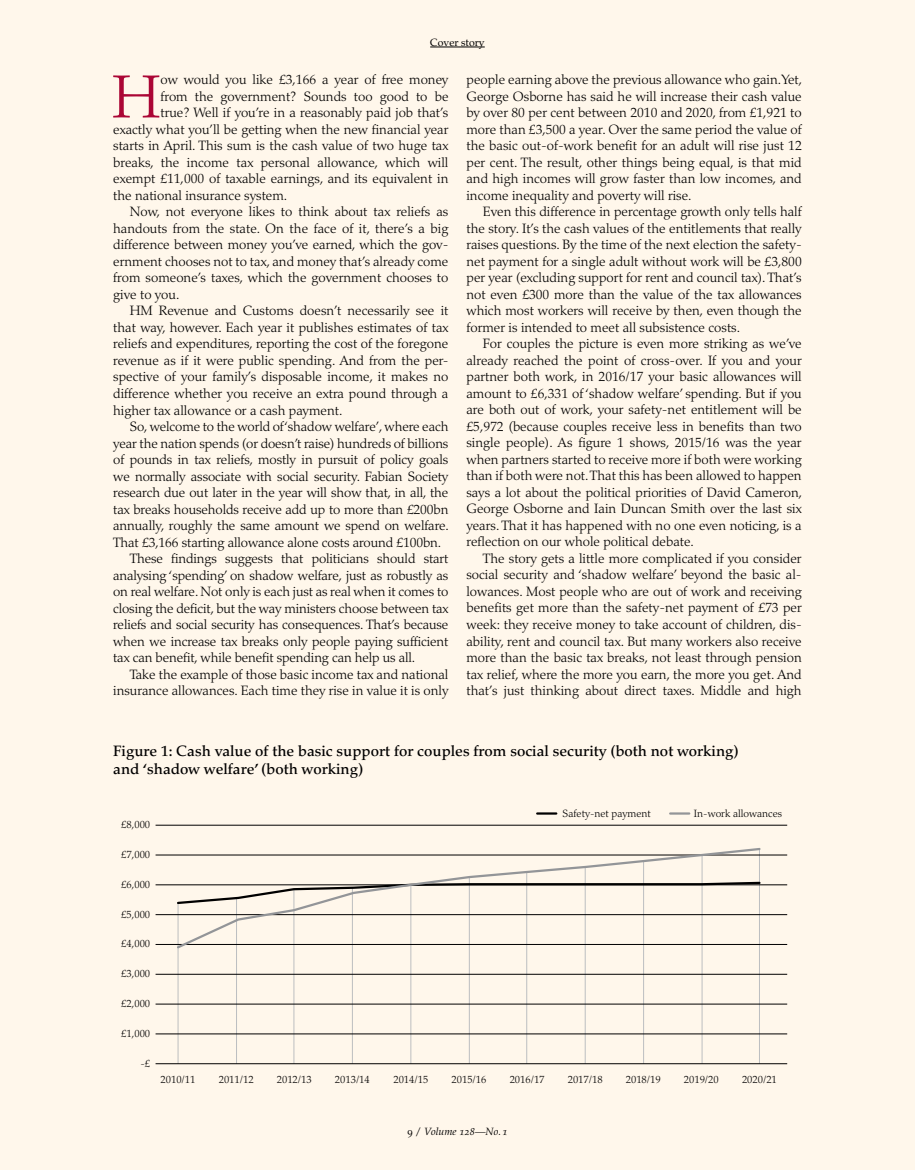
<style>
.page{position:relative;width:915px;height:1170px;background:#fff}
.page>*{position:absolute;margin:0;border:0;box-sizing:border-box;transform-origin:0 0}
.t1{font:300 60.6px "Palatino LT Std";color:#ab0635}
.t2{font:500 15px/18px "Palatino LT Std";color:#000}
.t3{font:300 13.5px/16.5px "Palatino LT Std";color:#000;text-align:justify}
.t4{font:300 10.5px "Palatino LT Std";color:#000}
.t5{font:italic 10.5px "Palatino LT Std";color:#000}
.t6{font:10.5px "Palatino LT Std";color:#000}
.s1{font-style:normal}
</style>
<div class="page">
<div style="left:0;top:0;width:914px;height:1169px;background:#fff7eb"></div>
<hr style="left:430px;top:47px;width:54px;height:1px;background:#000">
<hr style="left:178px;top:902px;width:1px;height:161px;background:#bcbec0">
<hr style="left:236px;top:898px;width:1px;height:165px;background:#bcbec0">
<hr style="left:293px;top:889px;width:1px;height:174px;background:#bcbec0">
<hr style="left:352px;top:887px;width:1px;height:176px;background:#bcbec0">
<hr style="left:410px;top:884px;width:1px;height:179px;background:#bcbec0">
<hr style="left:469px;top:877px;width:1px;height:186px;background:#bcbec0">
<hr style="left:526px;top:871px;width:1px;height:192px;background:#bcbec0">
<hr style="left:584px;top:866px;width:1px;height:197px;background:#bcbec0">
<hr style="left:643px;top:861px;width:1px;height:202px;background:#bcbec0">
<hr style="left:701px;top:855px;width:1px;height:208px;background:#bcbec0">
<hr style="left:759px;top:848px;width:1px;height:215px;background:#bcbec0">
<hr style="left:155px;top:1033px;width:632px;height:1px;background:#000">
<hr style="left:155px;top:1003px;width:632px;height:1px;background:#000">
<hr style="left:155px;top:973px;width:632px;height:1px;background:#000">
<hr style="left:155px;top:944px;width:632px;height:1px;background:#000">
<hr style="left:155px;top:914px;width:632px;height:1px;background:#000">
<hr style="left:155px;top:884px;width:632px;height:1px;background:#000">
<hr style="left:155px;top:854px;width:632px;height:1px;background:#000">
<hr style="left:155px;top:824px;width:632px;height:1px;background:#000">
<hr style="left:155px;top:1063px;width:632px;height:1px;background:#000">
<svg style="left:175px;top:848px;width:586px;height:102px"></svg>
<svg style="left:537px;top:812px;width:19px;height:2px"></svg>
<svg style="left:670px;top:812px;width:19px;height:2px"></svg>
<p class="t6" style="left:430px;top:36px;width:56px">Cover story</p>
<h1 class="t1" style="left:112px;top:62px;width:50px">H</h1>
<p class="t3" style="left:160px;top:72px;width:289px">ow would you like £3,166 a year of free money</p>
<p class="t3" style="left:160px;top:88px;width:289px">from the government? Sounds too good to be</p>
<p class="t3" style="left:160px;top:105px;width:289px">true? Well if you’re in a reasonably paid job that’s</p>
<p class="t3" style="left:113px;top:121px;width:336px">exactly what you’ll be getting when the new financial year</p>
<p class="t3" style="left:113px;top:138px;width:336px">starts in April. This sum is the cash value of two huge tax</p>
<p class="t3" style="left:113px;top:154px;width:336px">breaks, the income tax personal allowance, which will</p>
<p class="t3" style="left:113px;top:171px;width:336px">exempt £11,000 of taxable earnings, and its equivalent in</p>
<p class="t3" style="left:113px;top:187px;width:176px">the national insurance system.</p>
<p class="t3" style="left:130px;top:204px;width:320px">Now, not everyone likes to think about tax reliefs as</p>
<p class="t3" style="left:113px;top:220px;width:336px">handouts from the state. On the face of it, there’s a big</p>
<p class="t3" style="left:113px;top:237px;width:336px">difference between money you’ve earned, which the gov-</p>
<p class="t3" style="left:113px;top:253px;width:336px">ernment chooses not to tax, and money that’s already come</p>
<p class="t3" style="left:113px;top:270px;width:336px">from someone’s taxes, which the government chooses to</p>
<p class="t3" style="left:113px;top:286px;width:68px">give to you.</p>
<p class="t3" style="left:130px;top:303px;width:320px">HM Revenue and Customs doesn’t necessarily see it</p>
<p class="t3" style="left:113px;top:319px;width:337px">that way, however. Each year it publishes estimates of tax</p>
<p class="t3" style="left:113px;top:336px;width:336px">reliefs and expenditures, reporting the cost of the foregone</p>
<p class="t3" style="left:113px;top:352px;width:336px">revenue as if it were public spending. And from the per-</p>
<p class="t3" style="left:113px;top:369px;width:336px">spective of your family’s disposable income, it makes no</p>
<p class="t3" style="left:113px;top:385px;width:336px">difference whether you receive an extra pound through a</p>
<p class="t3" style="left:113px;top:402px;width:231px">higher tax allowance or a cash payment.</p>
<p class="t3" style="left:130px;top:418px;width:320px">So, welcome to the world of ‘shadow welfare’, where each</p>
<p class="t3" style="left:113px;top:435px;width:336px">year the nation spends (or doesn’t raise) hundreds of billions</p>
<p class="t3" style="left:113px;top:451px;width:336px">of pounds in tax reliefs, mostly in pursuit of policy goals</p>
<p class="t3" style="left:113px;top:468px;width:336px">we normally associate with social security. Fabian Society</p>
<p class="t3" style="left:113px;top:484px;width:336px">research due out later in the year will show that, in all, the</p>
<p class="t3" style="left:113px;top:501px;width:337px">tax breaks households receive add up to more than £200bn</p>
<p class="t3" style="left:113px;top:517px;width:337px">annually, roughly the same amount we spend on welfare.</p>
<p class="t3" style="left:113px;top:534px;width:329px">That £3,166 starting allowance alone costs around £100bn.</p>
<p class="t3" style="left:130px;top:550px;width:320px">These findings suggests that politicians should start</p>
<p class="t3" style="left:113px;top:567px;width:336px">analysing ‘spending’ on shadow welfare, just as robustly as</p>
<p class="t3" style="left:113px;top:583px;width:336px">on real welfare. Not only is each just as real when it comes to</p>
<p class="t3" style="left:113px;top:600px;width:336px">closing the deficit, but the way ministers choose between tax</p>
<p class="t3" style="left:113px;top:616px;width:336px">reliefs and social security has consequences. That’s because</p>
<p class="t3" style="left:113px;top:633px;width:337px">when we increase tax breaks only people paying sufficient</p>
<p class="t3" style="left:113px;top:649px;width:303px">tax can benefit, while benefit spending can help us all.</p>
<p class="t3" style="left:130px;top:666px;width:320px">Take the example of those basic income tax and national</p>
<p class="t3" style="left:113px;top:682px;width:337px">insurance allowances. Each time they rise in value it is only</p>
<p class="t3" style="left:466px;top:72px;width:337px">people earning above the previous allowance who gain. Yet, George Osborne has said he will increase their cash value by over 80 per cent between 2010 and 2020, from £1,921 to more than £3,500 a year. Over the same period the value of the basic out-of-work benefit for an adult will rise just 12 per cent. The result, other things being equal, is that mid and high incomes will grow faster than low incomes, and income inequality and poverty will rise.</p>
<p class="t3" style="left:466px;top:204px;width:337px;text-indent:16px">Even this difference in percentage growth only tells half the story. It’s the cash values of the entitlements that really raises questions. By the time of the next election the safety&shy;net payment for a single adult without work will be £3,800 per year (excluding support for rent and council tax). That’s not even £300 more than the value of the tax allowances which most workers will receive by then, even though the former is intended to meet all subsistence costs.</p>
<p class="t3" style="left:466px;top:336px;width:337px;text-indent:16px">For couples the picture is even more striking as we’ve already reached the point of cross-over. If you and your partner both work, in 2016/17 your basic allowances will amount to £6,331 of ‘shadow welfare’ spending. But if you are both out of work, your safety-net entitlement will be £5,972 (because couples receive less in benefits than two single people). As figure 1 shows, 2015/16 was the year when partners started to receive more if both were working than if both were not. That this has been allowed to happen says a lot about the political priorities of David Cameron, George Osborne and Iain Duncan Smith over the last six years. That it has happened with no one even noticing, is a reflection on our whole political debate.</p>
<p class="t3" style="left:466px;top:550px;width:337px;text-indent:16px">The story gets a little more complicated if you consider social security and ‘shadow welfare’ beyond the basic al&shy;lowances. Most people who are out of work and receiving benefits get more than the safety-net payment of £73 per week: they receive money to take account of children, dis&shy;ability, rent and council tax. But many workers also receive more than the basic tax breaks, not least through pension tax relief, where the more you earn, the more you get. And that’s just thinking about direct taxes. Middle and high</p>
<p class="t2" style="left:113px;top:742px;width:626px">Figure 1: Cash value of the basic support for couples from social security (both not working) and ‘shadow welfare’ (both working)</p>
<p class="t4" style="left:121px;top:818px;width:30px">£8,000</p>
<p class="t4" style="left:121px;top:848px;width:30px">£7,000</p>
<p class="t4" style="left:121px;top:878px;width:30px">£6,000</p>
<p class="t4" style="left:121px;top:907px;width:30px">£5,000</p>
<p class="t4" style="left:121px;top:937px;width:30px">£4,000</p>
<p class="t4" style="left:121px;top:967px;width:30px">£3,000</p>
<p class="t4" style="left:121px;top:997px;width:30px">£2,000</p>
<p class="t4" style="left:121px;top:1027px;width:30px">£1,000</p>
<p class="t4" style="left:140px;top:1057px;width:11px">-£</p>
<p class="t4" style="left:562px;top:807px;width:90px">Safety-net payment</p>
<p class="t4" style="left:693px;top:807px;width:90px">In-work allowances</p>
<p class="t4" style="left:160px;top:1072px;width:36px">2010/11</p>
<p class="t4" style="left:219px;top:1072px;width:36px">2011/12</p>
<p class="t4" style="left:277px;top:1072px;width:36px">2012/13</p>
<p class="t4" style="left:335px;top:1072px;width:36px">2013/14</p>
<p class="t4" style="left:393px;top:1072px;width:36px">2014/15</p>
<p class="t4" style="left:451px;top:1072px;width:36px">2015/16</p>
<p class="t4" style="left:509px;top:1072px;width:36px">2016/17</p>
<p class="t4" style="left:567px;top:1072px;width:36px">2017/18</p>
<p class="t4" style="left:625px;top:1072px;width:36px">2018/19</p>
<p class="t4" style="left:683px;top:1072px;width:36px">2019/20</p>
<p class="t4" style="left:741px;top:1072px;width:36px">2020/21</p>
<p class="t5" style="left:407px;top:1125px;width:102px"><span class="s1">9 /</span> Volume 128—No. 1</p>
</div>
